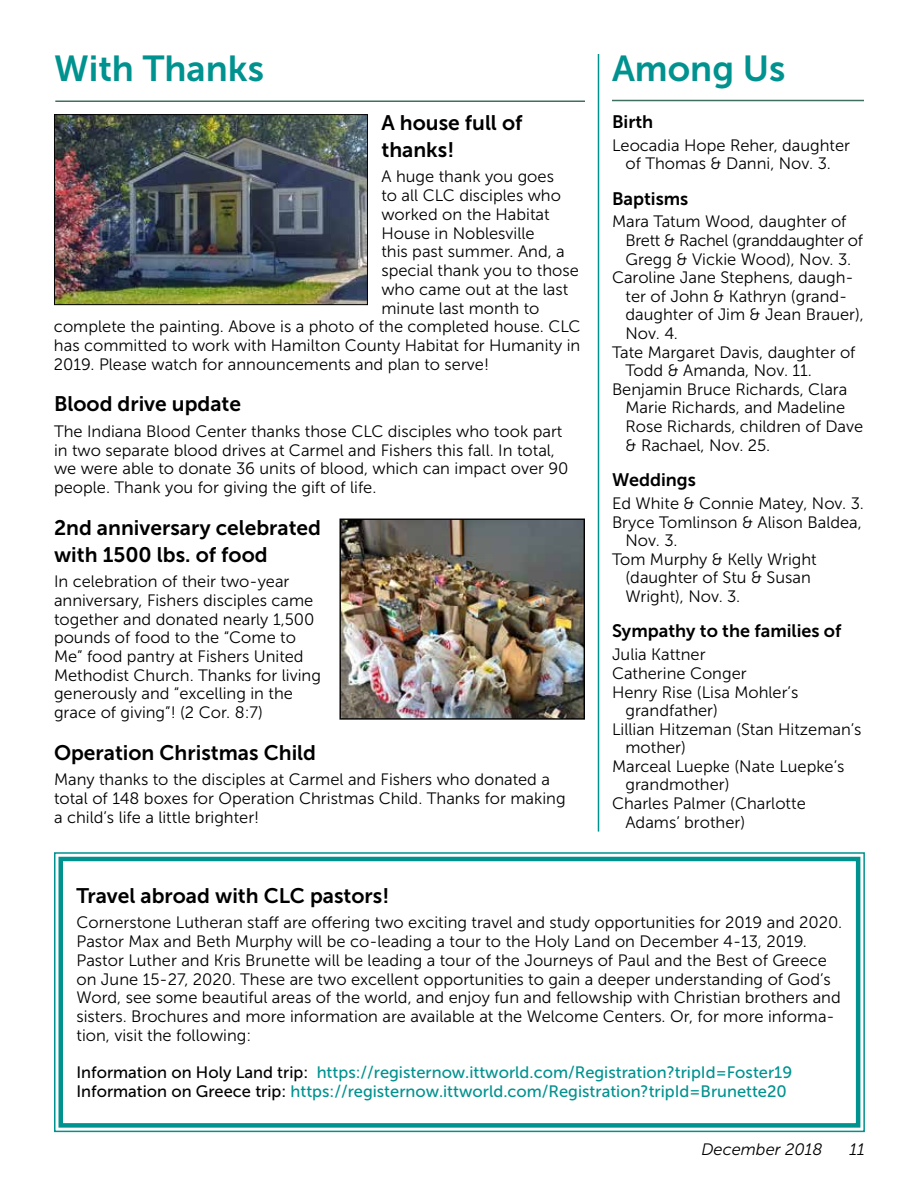
<style>
.page{position:relative;width:918px;height:1188px;background:#fff}
.page>*{position:absolute;margin:0;border:0;box-sizing:border-box;transform-origin:0 0}
.t1{font:36px "Museo Sans 700";color:#00928f}
.t2{font:21px/27px "Museo Sans 700";color:#000}
.t3{font:18px "Museo Sans 700";color:#000}
.t4{font:16.5px/18.8px "Museo Sans 300";color:#000}
.t5{font:16.5px/18.8px "Museo Sans 500";color:#00928f}
.t6{font:16.5px "Museo Sans 300";letter-spacing:-.02em;color:#000}
.t7{font:italic 16.5px "Museo Sans 300";color:#000}
.s1{color:#000}
</style>
<div class="page">
<hr style="left:55px;top:100px;width:530px;height:2px;background:#3f6f60">
<img style="left:56px;top:116px;width:310px;height:187px">
<div style="left:54px;top:114px;width:314px;height:191px;border:1px solid #000"></div>
<img style="left:341px;top:521px;width:242px;height:197px">
<div style="left:339px;top:519px;width:246px;height:201px;border:1px solid #000"></div>
<hr style="left:612px;top:100px;width:252px;height:1px;background:#3f6f60">
<svg style="left:54px;top:852px;width:811px;height:281px"></svg>
<div style="left:58px;top:857px;width:802px;height:271px;border:4px solid #00928f"></div>
<hr style="left:598px;top:54px;width:1px;height:778px;background:#00928f">
<h1 class="t1" style="left:54px;top:49px;width:211px">With Thanks</h1>
<p class="t2" style="left:381px;top:109px;width:143px">A house full of thanks!</p>
<p class="t4" style="left:381px;top:168px;width:174px">A huge thank you goes</p>
<p class="t4" style="left:381px;top:186px;width:181px">to all CLC disciples who</p>
<p class="t4" style="left:381px;top:205px;width:170px">worked on the Habitat</p>
<p class="t4" style="left:381px;top:224px;width:155px">House in Noblesville</p>
<p class="t4" style="left:381px;top:243px;width:185px">this past summer. And, a</p>
<p class="t4" style="left:381px;top:261px;width:199px">special thank you to those</p>
<p class="t4" style="left:381px;top:280px;width:188px">who came out at the last</p>
<p class="t4" style="left:381px;top:299px;width:160px">minute last month to</p>
<p class="t4" style="left:54px;top:318px;width:528px">complete the painting. Above is a photo of the completed house. CLC</p>
<p class="t4" style="left:54px;top:336px;width:528px">has committed to work with Hamilton County Habitat for Humanity in</p>
<p class="t4" style="left:54px;top:355px;width:437px">2019. Please watch for announcements and plan to serve!</p>
<p class="t2" style="left:54px;top:391px;width:189px">Blood drive update</p>
<p class="t4" style="left:54px;top:422px;width:516px">The Indiana Blood Center thanks those CLC disciples who took part in two separate blood drives at Carmel and Fishers this fall. In total, we were able to donate 36 units of blood, which can impact over 90 people. Thank you for giving the gift of life.</p>
<p class="t2" style="left:54px;top:514px;width:269px">2nd anniversary celebrated with 1500 lbs. of food</p>
<p class="t4" style="left:54px;top:572px;width:268px">In celebration of their two-year anniversary, Fishers disciples came together and donated nearly 1,500 pounds of food to the “Come to Me” food pantry at Fishers United Methodist Church. Thanks for living generously and “excelling in the grace of giving”! (2 Cor. 8:7)</p>
<p class="t2" style="left:54px;top:739px;width:264px">Operation Christmas Child</p>
<p class="t4" style="left:54px;top:770px;width:513px">Many thanks to the disciples at Carmel and Fishers who donated a total of 148 boxes for Operation Christmas Child. Thanks for making a child’s life a little brighter!</p>
<h1 class="t1" style="left:612px;top:49px;width:175px">Among Us</h1>
<p class="t3" style="left:612px;top:111px;width:43px">Birth</p>
<p class="t4" style="left:612px;top:136px;width:240px;text-align:center">Leocadia Hope Reher, daughter of Thomas &amp; Danni, Nov. 3.</p>
<p class="t3" style="left:612px;top:188px;width:78px">Baptisms</p>
<p class="t4" style="left:612px;top:213px;width:236px">Mara Tatum Wood, daughter of</p>
<p class="t6" style="left:625px;top:232px;width:239px">Brett &amp; Rachel (granddaughter of</p>
<p class="t4" style="left:625px;top:250px;width:227px">Gregg &amp; Vickie Wood), Nov. 3.</p>
<p class="t4" style="left:612px;top:268px;width:243px">Caroline Jane Stephens, daugh-</p>
<p class="t4" style="left:625px;top:287px;width:223px">ter of John &amp; Kathryn (grand-</p>
<p class="t4" style="left:625px;top:306px;width:240px">daughter of Jim &amp; Jean Brauer),</p>
<p class="t4" style="left:625px;top:324px;width:54px">Nov. 4.</p>
<p class="t4" style="left:612px;top:343px;width:245px">Tate Margaret Davis, daughter of</p>
<p class="t4" style="left:625px;top:361px;width:188px">Todd &amp; Amanda, Nov. 11.</p>
<p class="t4" style="left:612px;top:380px;width:237px">Benjamin Bruce Richards, Clara</p>
<p class="t4" style="left:625px;top:399px;width:221px">Marie Richards, and Madeline</p>
<p class="t4" style="left:625px;top:417px;width:239px">Rose Richards, children of Dave</p>
<p class="t4" style="left:625px;top:436px;width:146px">&amp; Rachael, Nov. 25.</p>
<p class="t3" style="left:612px;top:470px;width:85px">Weddings</p>
<p class="t4" style="left:612px;top:494px;width:253px">Ed White &amp; Connie Matey, Nov. 3.</p>
<p class="t4" style="left:612px;top:513px;width:251px">Bryce Tomlinson &amp; Alison Baldea,</p>
<p class="t4" style="left:625px;top:531px;width:53px">Nov. 3.</p>
<p class="t4" style="left:612px;top:550px;width:206px">Tom Murphy &amp; Kelly Wright</p>
<p class="t4" style="left:625px;top:568px;width:187px">(daughter of Stu &amp; Susan</p>
<p class="t4" style="left:625px;top:587px;width:116px">Wright), Nov. 3.</p>
<p class="t3" style="left:612px;top:621px;width:231px">Sympathy to the families of</p>
<p class="t4" style="left:612px;top:645px;width:95px">Julia Kattner</p>
<p class="t4" style="left:612px;top:664px;width:136px">Catherine Conger</p>
<p class="t4" style="left:612px;top:683px;width:188px">Henry Rise (Lisa Mohler’s</p>
<p class="t4" style="left:625px;top:701px;width:94px">grandfather)</p>
<p class="t4" style="left:612px;top:720px;width:251px">Lillian Hitzeman (Stan Hitzeman’s</p>
<p class="t4" style="left:625px;top:738px;width:62px">mother)</p>
<p class="t4" style="left:612px;top:757px;width:234px">Marceal Luepke (Nate Luepke’s</p>
<p class="t4" style="left:625px;top:776px;width:106px">grandmother)</p>
<p class="t4" style="left:612px;top:794px;width:195px">Charles Palmer (Charlotte</p>
<p class="t4" style="left:625px;top:813px;width:121px">Adams’ brother)</p>
<p class="t2" style="left:76px;top:882px;width:314px">Travel abroad with CLC pastors!</p>
<p class="t4" style="left:76px;top:914px;width:767px">Cornerstone Lutheran staff are offering two exciting travel and study opportunities for 2019 and 2020.<br>Pastor Max and Beth Murphy will be co-leading a tour to the Holy Land on December 4-13, 2019.<br>Pastor Luther and Kris Brunette will be leading a tour of the Journeys of Paul and the Best of Greece on June 15-27, 2020. These are two excellent opportunities to gain a deeper understanding of God’s Word, see some beautiful areas of the world, and enjoy fun and fellowship with Christian brothers and sisters. Brochures and more information are available at the Welcome Centers. Or, for more informa&shy;tion, visit the following:</p>
<p class="t5" style="left:76px;top:1063px;width:717px"><span class="s1">Information on Holy Land trip:</span> https://registernow.ittworld.com/Registration?tripId=Foster19<br><span class="s1">Information on Greece trip:</span> https://registernow.ittworld.com/Registration?tripId=Brunette20</p>
<p class="t7" style="left:701px;top:1140px;width:123px">December 2018</p>
<p class="t7" style="left:850px;top:1140px;width:17px">11</p>
</div>
